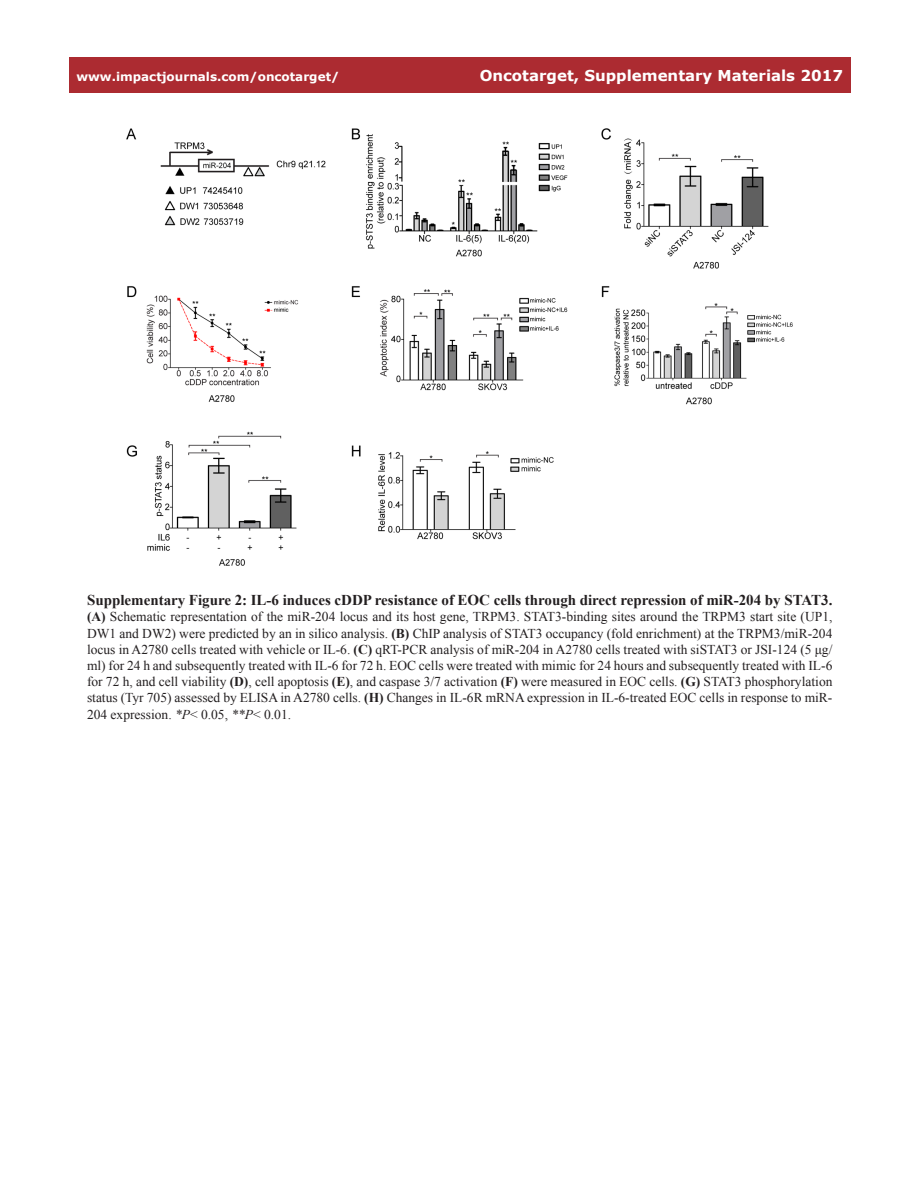
<style>
.page{position:relative;width:918px;height:1188px;background:#fff}
.page>*{position:absolute;margin:0;border:0;box-sizing:border-box;transform-origin:0 0}
.figuretext{font:700 15px "Times New Roman";color:#231f20}
.t1{font:700 15px "Verdana";color:#fff}
.figuretext-2{font:13.5px/16.2px "Times New Roman";color:#231f20;text-align:justify}
.t2{font:700 12px "Verdana";color:#fff}
.s1{font-weight:700}
.s2{font-style:italic}
</style>
<div class="page">
<div style="left:69px;top:57px;width:781px;height:36px;background:#ac2b31"></div>
<img style="left:126px;top:128px;width:667px;height:438px">
<p class="t2" style="left:76px;top:68px;width:264px">www.impactjournals.com/oncotarget/</p>
<p class="t1" style="left:480px;top:65px;width:365px">Oncotarget, Supplementary Materials 2017</p>
<p class="figuretext" style="left:87px;top:590px;width:747px">Supplementary Figure 2: IL-6 induces cDDP resistance of EOC cells through direct repression of miR-204 by STAT3.</p>
<p class="figuretext-2" style="left:87px;top:609px;width:747px"><span class="s1">(A)</span> Schematic representation of the miR-204 locus and its host gene, TRPM3. STAT3-binding sites around the TRPM3 start site (UP1, DW1 and DW2) were predicted by an in silico analysis. <span class="s1">(B)</span> ChIP analysis of STAT3 occupancy (fold enrichment) at the TRPM3/miR-204 locus in A2780 cells treated with vehicle or IL-6. <span class="s1">(C)</span> qRT-PCR analysis of miR-204 in A2780 cells treated with siSTAT3 or JSI-124 (5 μg/ ml) for 24 h and subsequently treated with IL-6 for 72 h. EOC cells were treated with mimic for 24 hours and subsequently treated with IL-6 for 72 h, and cell viability <span class="s1">(D)</span>, cell apoptosis <span class="s1">(E)</span>, and caspase 3/7 activation <span class="s1">(F)</span> were measured in EOC cells. <span class="s1">(G)</span> STAT3 phosphorylation status (Tyr 705) assessed by ELISA in A2780 cells. <span class="s1">(H)</span> Changes in IL-6R mRNA expression in IL-6-treated EOC cells in response to miR-204 expression. <span class="s2">*P</span>&lt; 0.05, <span class="s2">**P</span>&lt; 0.01.</p>
</div>
